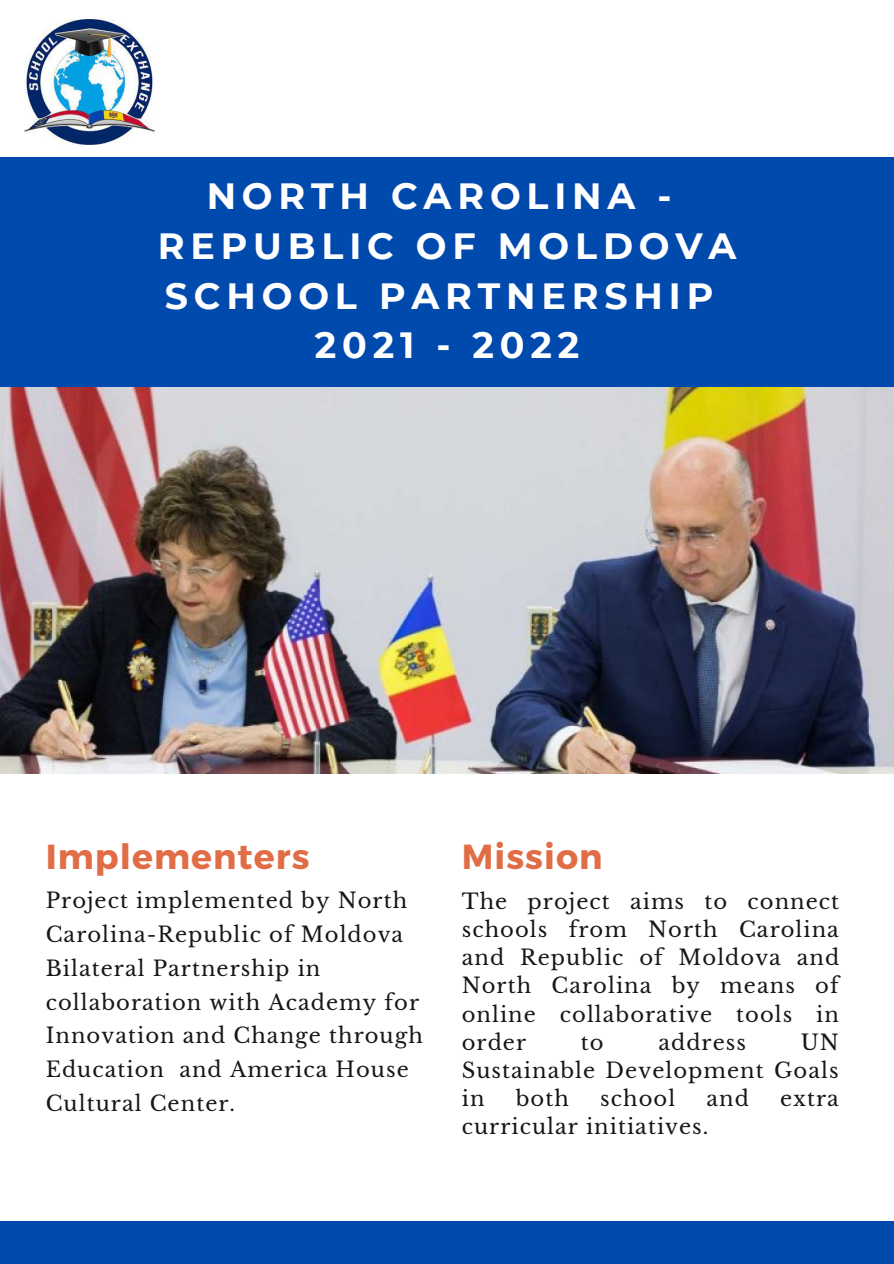
<style>
.page{position:relative;width:894px;height:1264px;background:#fff}
.page>*{position:absolute;margin:0;border:0;box-sizing:border-box;transform-origin:0 0}
.t1{font:700 36.45px/49.5px "Montserrat";letter-spacing:.16em;color:#fff}
.t2{font:700 34.8px "Montserrat";letter-spacing:.03em;color:#e16d47}
.t3{font:21px/28.2px "Libre Baskerville";letter-spacing:.05em;color:#171717;text-align:justify}
</style>
<div class="page">
<div style="left:0;top:1221px;width:893px;height:42px;background:#004aad"></div>
<img style="left:0;top:386px;width:893px;height:387px">
<div style="left:0;top:158px;width:893px;height:228px;background:#004aad"></div>
<img style="left:24px;top:20px;width:131px;height:125px">
<p class="t1" style="left:207px;top:172px;width:466px">NORTH CAROLINA -</p>
<p class="t1" style="left:158px;top:221px;width:580px">REPUBLIC OF MOLDOVA<br>SCHOOL PARTNERSHIP</p>
<p class="t1" style="left:315px;top:320px;width:266px">2021 - 2022</p>
<p class="t2" style="left:46px;top:833px;width:265px">Implementers</p>
<p class="t3" style="left:46px;top:884px;width:378px;line-height:33.8px;text-align:left">Project implemented by North<br>Carolina-Republic of Moldova<br>Bilateral Partnership in collaboration with Academy for<br>Innovation and Change through<br>Education and America House<br>Cultural Center.</p>
<p class="t2" style="left:461px;top:833px;width:142px">Mission</p>
<p class="t3" style="left:461px;top:887px;width:379px">The project aims to connect schools from North Carolina and Republic of Moldova and North Carolina by means of online collaborative tools in order</p>
<p class="t3" style="left:580px;top:1028px;width:24px">to</p>
<p class="t3" style="left:658px;top:1028px;width:89px">address</p>
<p class="t3" style="left:461px;top:1028px;width:378px;text-indent:339px">UN Sustainable Development Goals in</p>
<p class="t3" style="left:515px;top:1084px;width:55px">both</p>
<p class="t3" style="left:600px;top:1084px;width:76px">school</p>
<p class="t3" style="left:706px;top:1084px;width:44px">and</p>
<p class="t3" style="left:780px;top:1084px;width:60px">extra</p>
<p class="t3" style="left:461px;top:1112px;width:248px">curricular initiatives.</p>
</div>
